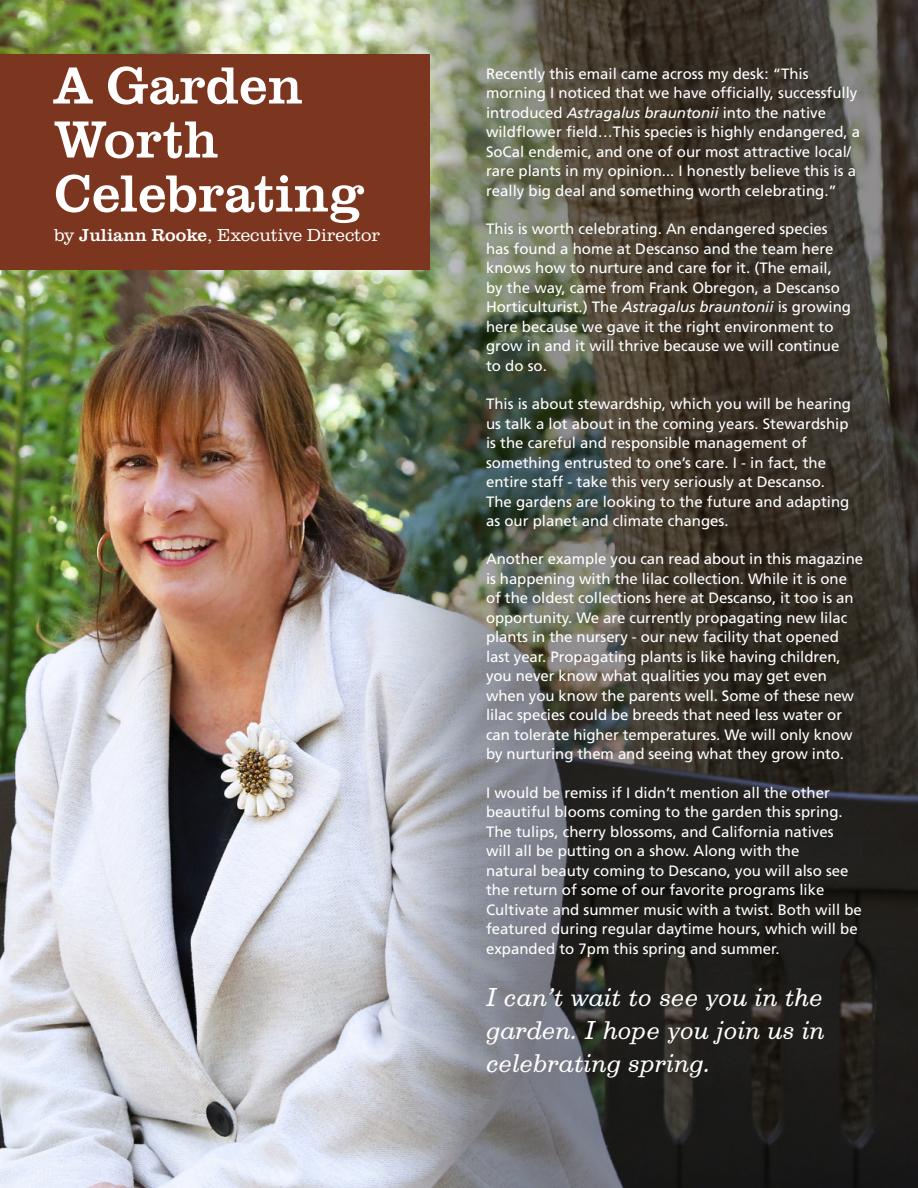
<style>
.page{position:relative;width:918px;height:1188px;background:#fff}
.page>*{position:absolute;margin:0;border:0;box-sizing:border-box;transform-origin:0 0}
.t1{font:54px/54px "Clarendon URW";letter-spacing:-.005em;color:#fff}
.t2{font:italic 27px/33px "Egizio URW";letter-spacing:.01em;color:#fff;text-align:justify}
.t3{font:300 18px "Clarendon URW";color:#fff}
.t4{font:15px/19.5px "Frutiger";color:#fff}
.s1{font-weight:400}
.s2{font-style:italic}
</style>
<div class="page">
<img style="left:0;top:0;width:320px;height:1188px">
<img style="left:320px;top:0;width:598px;height:1188px">
<div style="left:0;top:54px;width:430px;height:216px;background:#7c351e"></div>
<p class="t1" style="left:54px;top:55px;width:312px">A Garden<br>Worth<br>Celebrating</p>
<p class="t3" style="left:54px;top:222px;width:328px">by <span class="s1">Juliann Rooke</span>, Executive Director</p>
<p class="t4" style="left:486px;top:64px;width:376px">Recently this email came across my desk: “This morning I noticed that we have officially, successfully introduced <span class="s2">Astragalus brauntonii</span> into the native wildflower field…This species is highly endangered, a SoCal endemic, and one of our most attractive local/ rare plants in my opinion... I honestly believe this is a really big deal and something worth celebrating.”</p>
<p class="t4" style="left:486px;top:219px;width:367px">This is worth celebrating. An endangered species has found a home at Descanso and the team here knows how to nurture and care for it. (The email, by the way, came from Frank Obregon, a Descanso Horticulturist.) The <span class="s2">Astragalus brauntonii</span> is growing here because we gave it the right environment to grow in and it will thrive because we will continue to do so.</p>
<p class="t4" style="left:486px;top:394px;width:367px">This is about stewardship, which you will be hearing us talk a lot about in the coming years. Stewardship is the careful and responsible management of something entrusted to one’s care. I - in fact, the entire staff - take this very seriously at Descanso.<br>The gardens are looking to the future and adapting as our planet and climate changes.</p>
<p class="t4" style="left:486px;top:550px;width:379px">Another example you can read about in this magazine is happening with the lilac collection. While it is one of the oldest collections here at Descanso, it too is an opportunity. We are currently propagating new lilac plants in the nursery - our new facility that opened last year. Propagating plants is like having children, you never know what qualities you may get even when you know the parents well. Some of these new lilac species could be breeds that need less water or can tolerate higher temperatures. We will only know by nurturing them and seeing what they grow into.</p>
<p class="t4" style="left:486px;top:783px;width:377px">I would be remiss if I didn’t mention all the other beautiful blooms coming to the garden this spring.<br>The tulips, cherry blossoms, and California natives will all be putting on a show. Along with the<br>natural beauty coming to Descano, you will also see the return of some of our favorite programs like Cultivate and summer music with a twist. Both will be featured during regular daytime hours, which will be expanded to 7pm this spring and summer.</p>
<p class="t2" style="left:486px;top:981px;width:340px">I can’t wait to see you in the garden. I hope you join us in celebrating spring.</p>
</div>
